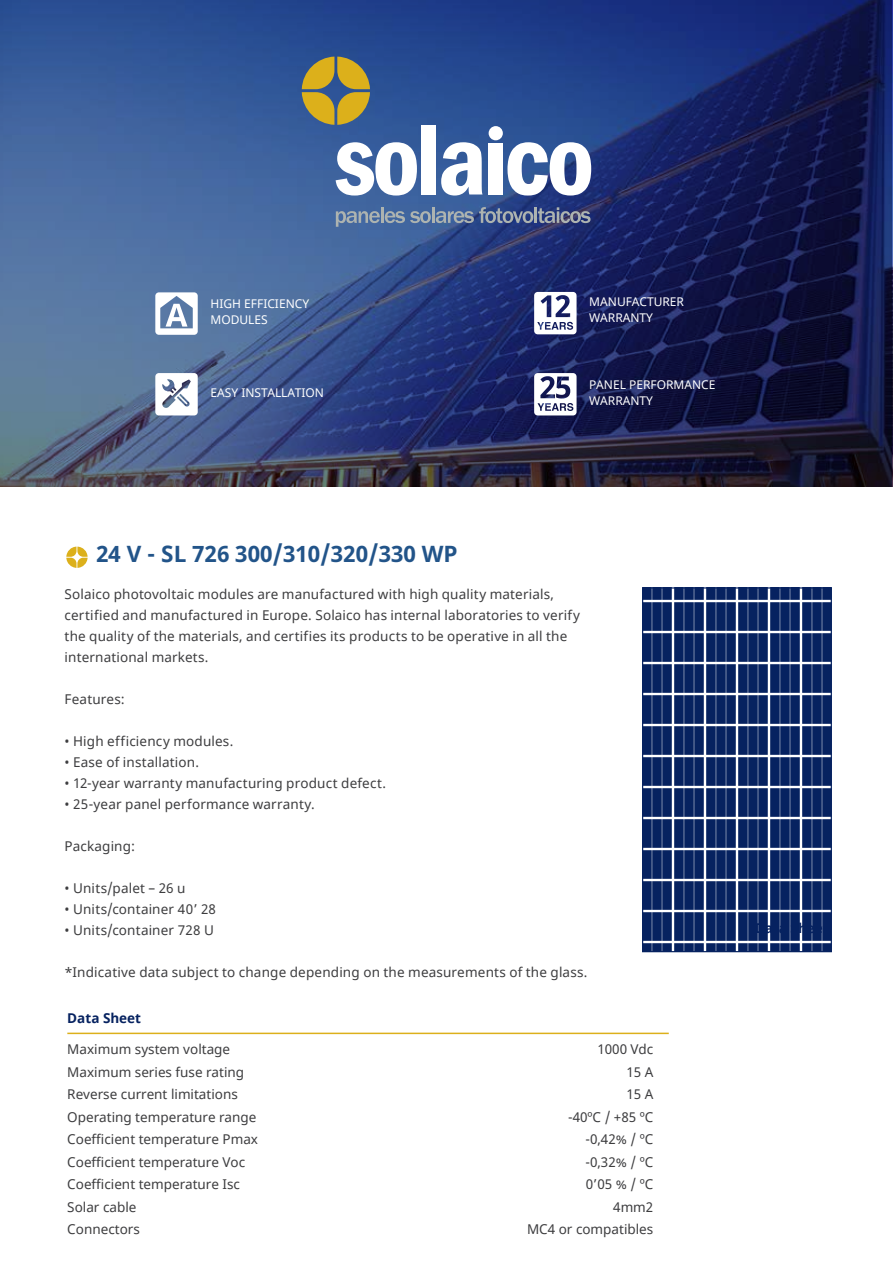
<style>
.page{position:relative;width:893px;height:1263px;background:#fff}
.page>*{position:absolute;margin:0;border:0;box-sizing:border-box;transform-origin:0 0}
.t1{font:700 22.5px "Noto Sans";color:#225489}
.t2{font:13.5px/21px "Noto Sans";letter-spacing:.01em;color:#3d3d3f}
.t3{font:700 13.5px "Noto Sans";color:#062260}
.t4{font:12px/16.2px "Noto Sans";color:#fff}
</style>
<div class="page">
<hr style="left:67px;top:1033px;width:602px;height:1px;background:#dcb01b">
<svg style="left:1px;top:0;width:891px;height:487px;background:#2c4075"></svg>
<svg style="left:336px;top:142px;width:81px;height:54px"></svg>
<div style="left:422px;top:125px;width:14px;height:69px;background:#fff"></div>
<svg style="left:441px;top:142px;width:41px;height:54px"></svg>
<div style="left:489px;top:143px;width:14px;height:51px;background:#fff"></div>
<div style="left:489px;top:126px;width:14px;height:14px;background:#fff;border-radius:50%"></div>
<svg style="left:507px;top:142px;width:84px;height:54px"></svg>
<svg style="left:336px;top:207px;width:254px;height:20px;background:#5b7098"></svg>
<svg style="left:302px;top:57px;width:68px;height:68px;background:#9d8e47"></svg>
<svg style="left:66px;top:547px;width:22px;height:21px"></svg>
<svg style="left:534px;top:373px;width:43px;height:42px"></svg>
<svg style="left:534px;top:292px;width:43px;height:42px"></svg>
<svg style="left:155px;top:292px;width:43px;height:43px"></svg>
<svg style="left:155px;top:373px;width:43px;height:42px"></svg>
<svg style="left:642px;top:587px;width:190px;height:365px;background:#2e4579"></svg>
<p class="t4" style="left:210px;top:296px;width:100px">HIGH EFFICIENCY<br>MODULES</p>
<p class="t4" style="left:210px;top:385px;width:115px">EASY INSTALLATION</p>
<p class="t4" style="left:589px;top:294px;width:96px">MANUFACTURER<br>WARRANTY</p>
<p class="t4" style="left:589px;top:376px;width:128px">PANEL PERFORMANCE<br>WARRANTY</p>
<h1 class="t1" style="left:96px;top:538px;width:363px">24 V - SL 726 300/310/320/330 WP</h1>
<p class="t2" style="left:65px;top:584px;width:517px">Solaico photovoltaic modules are manufactured with high quality materials, certified and manufactured in Europe. Solaico has internal laboratories to verify the quality of the materials, and certifies its products to be operative in all the international markets.</p>
<p class="t2" style="left:65px;top:689px;width:62px">Features:</p>
<p class="t2" style="left:65px;top:731px;width:170px">• High efficiency modules.</p>
<p class="t2" style="left:65px;top:752px;width:136px">• Ease of installation.</p>
<p class="t2" style="left:65px;top:773px;width:323px">• 12-year warranty manufacturing product defect.</p>
<p class="t2" style="left:65px;top:794px;width:252px">• 25-year panel performance warranty.</p>
<p class="t2" style="left:65px;top:836px;width:72px">Packaging:</p>
<p class="t2" style="left:65px;top:878px;width:122px">• Units/palet – 26 u</p>
<p class="t2" style="left:65px;top:899px;width:153px">• Units/container 40’ 28</p>
<p class="t2" style="left:65px;top:920px;width:151px">• Units/container 728 U</p>
<p class="t2" style="left:65px;top:962px;width:524px">*Indicative data subject to change depending on the measurements of the glass.</p>
<p class="t3" style="left:67px;top:1009px;width:75px">Data Sheet</p>
<p class="t2" style="left:67px;top:1039px;width:164px">Maximum system voltage</p>
<p class="t2" style="left:597px;top:1039px;width:58px">1000 Vdc</p>
<p class="t2" style="left:67px;top:1062px;width:178px">Maximum series fuse rating</p>
<p class="t2" style="left:626px;top:1062px;width:29px">15 A</p>
<p class="t2" style="left:67px;top:1084px;width:172px">Reverse current limitations</p>
<p class="t2" style="left:626px;top:1084px;width:29px">15 A</p>
<p class="t2" style="left:67px;top:1107px;width:191px">Operating temperature range</p>
<p class="t2" style="left:568px;top:1107px;width:87px">-40ºC / +85 ºC</p>
<p class="t2" style="left:67px;top:1129px;width:192px">Coefficient temperature Pmax</p>
<p class="t2" style="left:585px;top:1129px;width:69px">-0,42% / ºC</p>
<p class="t2" style="left:67px;top:1152px;width:179px">Coefficient temperature Voc</p>
<p class="t2" style="left:585px;top:1152px;width:69px">-0,32% / ºC</p>
<p class="t2" style="left:67px;top:1174px;width:174px">Coefficient temperature Isc</p>
<p class="t2" style="left:586px;top:1174px;width:69px">0’05 % / ºC</p>
<p class="t2" style="left:67px;top:1197px;width:71px">Solar cable</p>
<p class="t2" style="left:613px;top:1197px;width:42px">4mm2</p>
<p class="t2" style="left:67px;top:1219px;width:74px">Connectors</p>
<p class="t2" style="left:527px;top:1219px;width:128px">MC4 or compatibles</p>
<p class="t3" style="left:755px;top:918px;width:75px">Data Sheet</p>
</div>
